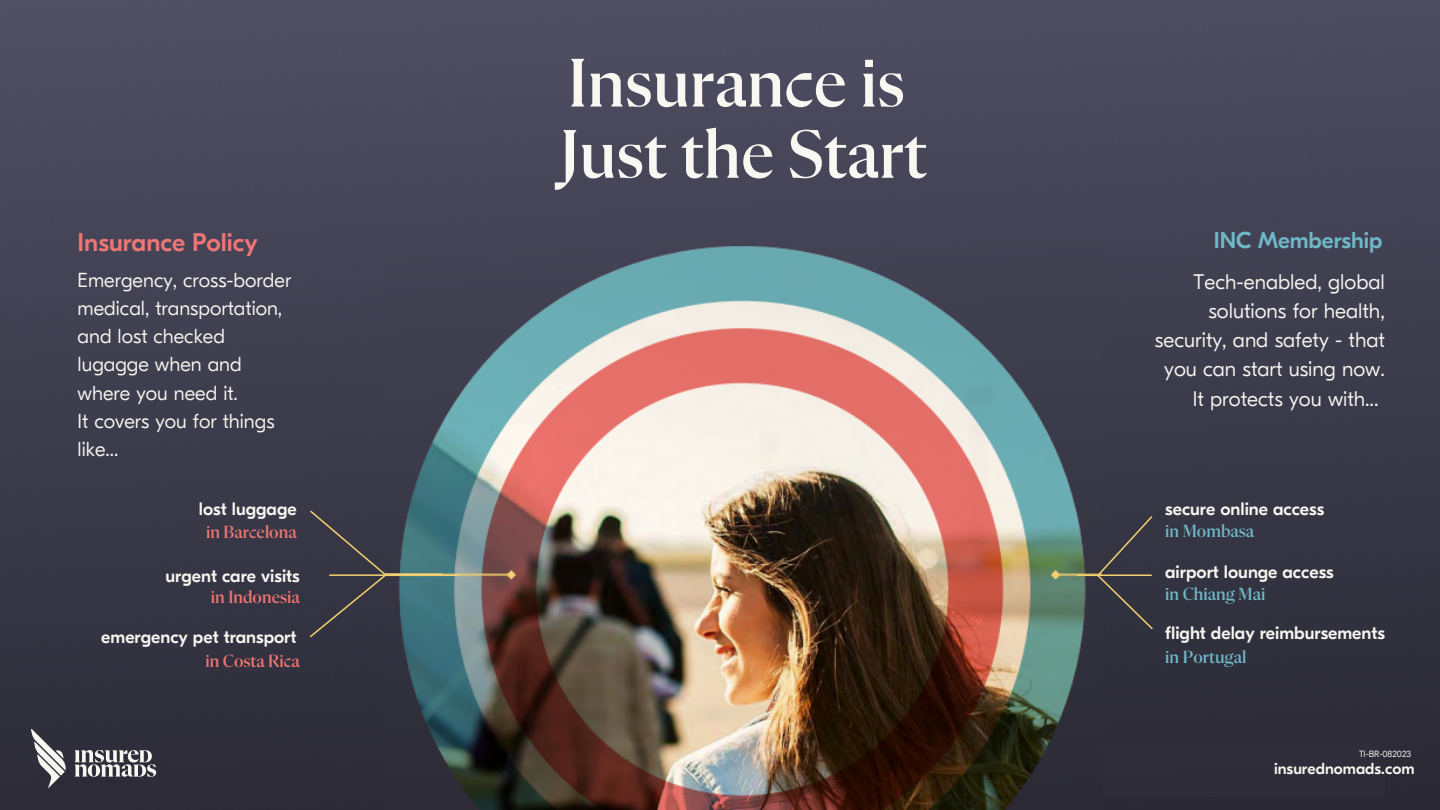
<style>
.page{position:relative;width:1440px;height:810px;background:#fff}
.page>*{position:absolute;margin:0;border:0;box-sizing:border-box;transform-origin:0 0}
.t1{font:500 70.1px "Flecha M";color:#f9f7f2}
.t2{font:500 25.5px "GT Eesti Display";color:#ee7674}
.t3{font:500 22.9px "GT Eesti Display";color:#6fb8c7}
.t4{font:300 21px/29.2px "GT Eesti Display";color:#f9f7f2;text-align:right}
.t5{font:300 20.2px/28.2px "GT Eesti Display";color:#f9f7f2}
.t6{font:500 18px "GT Eesti Display";color:#f9f7f2}
.t7{font:500 18px "Flecha M";color:#ee7674}
.t8{font:500 18px "Flecha M";color:#6fb8c7}
.t9{font:500 16px "GT Eesti Display";color:#f9f7f2}
.t10{font:300 9px "GT Eesti Display";color:#fff}
</style>
<div class="page">
<img style="left:0;top:0;width:1440px;height:810px">
<img style="left:385px;top:242px;width:717px;height:568px">
<div style="left:54px;top:744px;width:267px;height:49px;background:#2d2c38"></div>
<div style="left:1102px;top:744px;width:283px;height:52px;background:#2d2c38"></div>
<svg style="left:31px;top:729px;width:35px;height:59px"></svg>
<svg style="left:75px;top:750px;width:81px;height:27px"></svg>
<hr style="left:330px;top:574px;width:129px;height:2px;background:#f4d06f">
<div style="left:308px;top:509px;width:79px;height:130px;background:#363543"></div>
<hr style="left:1078px;top:574px;width:73px;height:2px;background:#f4d06f">
<svg style="left:1096px;top:515px;width:58px;height:116px;background:#3d3a43"></svg>
<p class="t1" style="left:568px;top:52px;width:339px">Insurance is</p>
<p class="t1" style="left:560px;top:123px;width:369px">Just the Start</p>
<p class="t2" style="left:78px;top:228px;width:182px">Insurance Policy</p>
<p class="t5" style="left:78px;top:266px;width:215px">Emergency, cross-border medical, transportation, and lost checked lugagge when and where you need it.</p>
<p class="t5" style="left:78px;top:407px;width:198px">It covers you for things like...</p>
<p class="t3" style="left:1214px;top:228px;width:170px">INC Membership</p>
<p class="t4" style="left:1155px;top:267px;width:231px">Tech-enabled, global solutions for health, security, and safety - that you can start using now.</p>
<p class="t4" style="left:1193px;top:384px;width:187px">It protects you with...</p>
<p class="t6" style="left:199px;top:499px;width:99px">lost luggage</p>
<p class="t6" style="left:1165px;top:499px;width:161px">secure online access</p>
<p class="t7" style="left:206px;top:524px;width:92px">in Barcelona</p>
<p class="t8" style="left:1165px;top:523px;width:90px">in Mombasa</p>
<p class="t6" style="left:166px;top:566px;width:136px">urgent care visits</p>
<p class="t7" style="left:211px;top:589px;width:90px">in Indonesia</p>
<p class="t6" style="left:1165px;top:562px;width:170px">airport lounge access</p>
<p class="t8" style="left:1165px;top:586px;width:102px">in Chiang Mai</p>
<p class="t6" style="left:101px;top:626px;width:197px">emergency pet transport</p>
<p class="t6" style="left:1165px;top:622px;width:221px">flight delay reimbursements</p>
<p class="t7" style="left:205px;top:653px;width:96px">in Costa Rica</p>
<p class="t8" style="left:1165px;top:649px;width:83px">in Portugal</p>
<p class="t10" style="left:1359px;top:749px;width:54px">TI-BR-082023</p>
<p class="t9" style="left:1274px;top:760px;width:142px">insurednomads.com</p>
</div>
